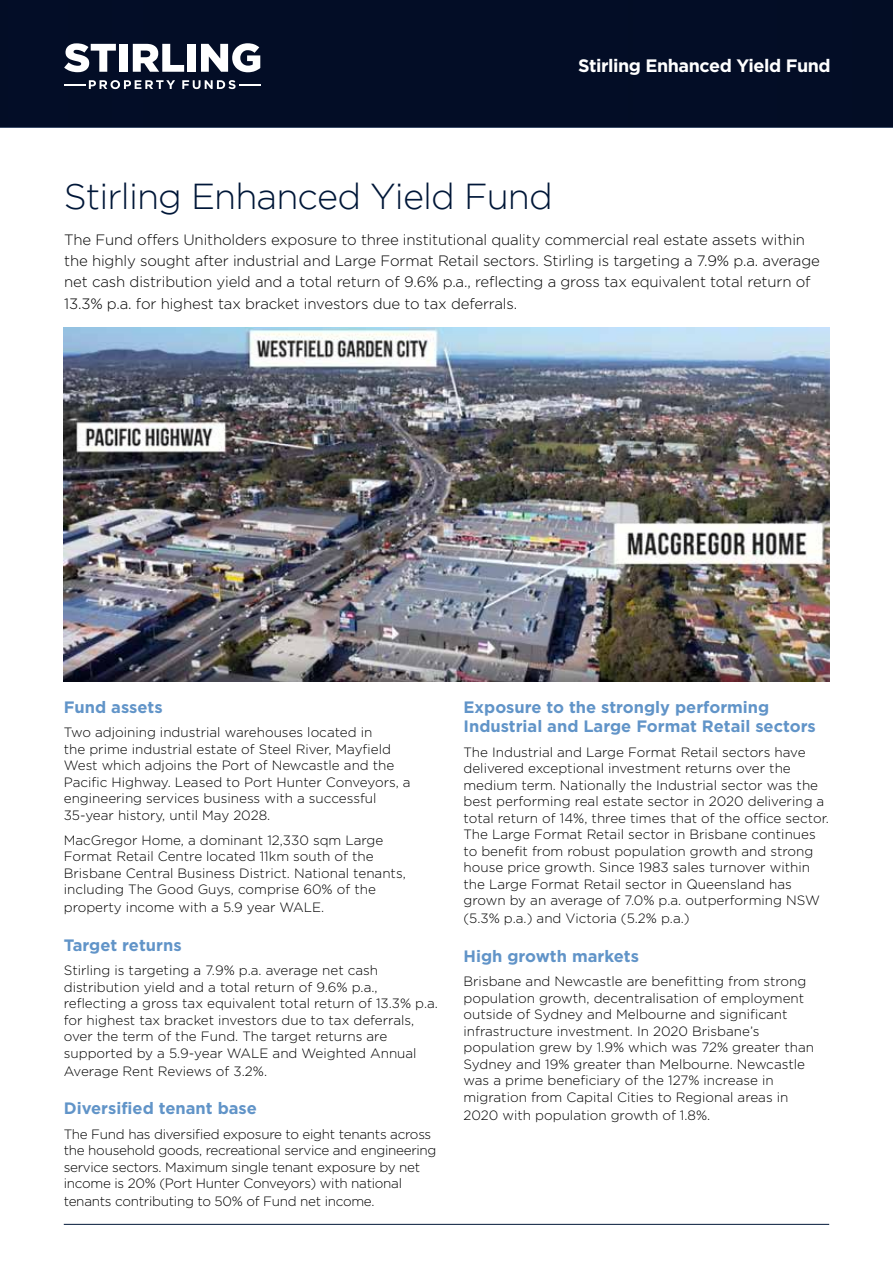
<style>
.page{position:relative;width:893px;height:1263px;background:#fff}
.page>*{position:absolute;margin:0;border:0;box-sizing:border-box;transform-origin:0 0}
.t1{font:300 36px "Gotham";letter-spacing:-.025em;color:#001738}
.t2{font:700 18px "Gotham";letter-spacing:-.025em;color:#fff}
.t3{font:700 16.5px/19.5px "Gotham";color:#6194c8}
.t4{font:300 15px/21px "Gotham";letter-spacing:-.01em;color:#000}
.t5{font:300 13.5px/16.5px "Gotham";color:#000}
.t6{font:300 13.5px/16.5px "Gotham";letter-spacing:-.02em;color:#000}
</style>
<div class="page">
<img style="left:64px;top:327px;width:765px;height:354px">
<hr style="left:64px;top:1224px;width:765px;height:1px;background:#001738">
<div style="left:0;top:0;width:893px;height:128px;background:#030d26"></div>
<svg style="left:64px;top:43px;width:52px;height:29px"></svg>
<div style="left:120px;top:44px;width:8px;height:28px;background:#fff"></div>
<svg style="left:133px;top:44px;width:51px;height:28px"></svg>
<div style="left:188px;top:44px;width:8px;height:28px;background:#fff"></div>
<svg style="left:201px;top:43px;width:59px;height:29px"></svg>
<svg style="left:64px;top:80px;width:197px;height:9px"></svg>
<h2 class="t2" style="left:578px;top:54px;width:254px">Stirling Enhanced Yield Fund</h2>
<h1 class="t1" style="left:64px;top:177px;width:490px">Stirling Enhanced Yield Fund</h1>
<p class="t4" style="left:64px;top:228px;width:757px">The Fund offers Unitholders exposure to three institutional quality commercial real estate assets within the highly sought after industrial and Large Format Retail sectors. Stirling is targeting a 7.9% p.a. average net cash distribution yield and a total return of 9.6% p.a., reflecting a gross tax equivalent total return of</p>
<p class="t4" style="left:64px;top:293px;width:455px">13.3% p.a. for highest tax bracket investors due to tax deferrals.</p>
<p class="t3" style="left:64px;top:697px;width:100px">Fund assets</p>
<p class="t5" style="left:64px;top:724px;width:348px">Two adjoining industrial warehouses located in<br>the prime industrial estate of Steel River, Mayfield West which adjoins the Port of Newcastle and the Pacific Highway. Leased to Port Hunter Conveyors, a engineering services business with a successful 35-year history, until May 2028.</p>
<p class="t5" style="left:64px;top:831px;width:344px">MacGregor Home, a dominant 12,330 sqm Large Format Retail Centre located 11km south of the Brisbane Central Business District. National tenants, including The Good Guys, comprise 60% of the</p>
<p class="t5" style="left:64px;top:899px;width:262px">property income with a 5.9 year WALE.</p>
<p class="t3" style="left:64px;top:935px;width:119px">Target returns</p>
<p class="t5" style="left:64px;top:962px;width:376px">Stirling is targeting a 7.9% p.a. average net cash distribution yield and a total return of 9.6% p.a., reflecting a gross tax equivalent total return of 13.3% p.a. for highest tax bracket investors due to tax deferrals, over the term of the Fund. The target returns are supported by a 5.9-year WALE and Weighted Annual</p>
<p class="t5" style="left:64px;top:1062px;width:205px">Average Rent Reviews of 3.2%.</p>
<p class="t3" style="left:64px;top:1098px;width:195px">Diversified tenant base</p>
<p class="t6" style="left:64px;top:1125px;width:374px">The Fund has diversified exposure to eight tenants across the household goods, recreational service and engineering service sectors. Maximum single tenant exposure by net income is 20% (Port Hunter Conveyors) with national</p>
<p class="t6" style="left:64px;top:1193px;width:312px">tenants contributing to 50% of Fund net income.</p>
<p class="t3" style="left:463px;top:697px;width:354px">Exposure to the strongly performing<br>Industrial and Large Format Retail sectors</p>
<p class="t5" style="left:463px;top:743px;width:367px">The Industrial and Large Format Retail sectors have delivered exceptional investment returns over the medium term. Nationally the Industrial sector was the best performing real estate sector in 2020 delivering a total return of 14%, three times that of the office sector.<br>The Large Format Retail sector in Brisbane continues to benefit from robust population growth and strong house price growth. Since 1983 sales turnover within the Large Format Retail sector in Queensland has grown by an average of 7.0% p.a. outperforming NSW</p>
<p class="t5" style="left:463px;top:910px;width:228px">(5.3% p.a.) and Victoria (5.2% p.a.)</p>
<p class="t3" style="left:463px;top:946px;width:177px">High growth markets</p>
<p class="t5" style="left:463px;top:973px;width:352px">Brisbane and Newcastle are benefitting from strong population growth, decentralisation of employment outside of Sydney and Melbourne and significant infrastructure investment. In 2020 Brisbane’s population grew by 1.9% which was 72% greater than Sydney and 19% greater than Melbourne. Newcastle was a prime beneficiary of the 127% increase in migration from Capital Cities to Regional areas in</p>
<p class="t5" style="left:463px;top:1106px;width:248px">2020 with population growth of 1.8%.</p>
</div>
